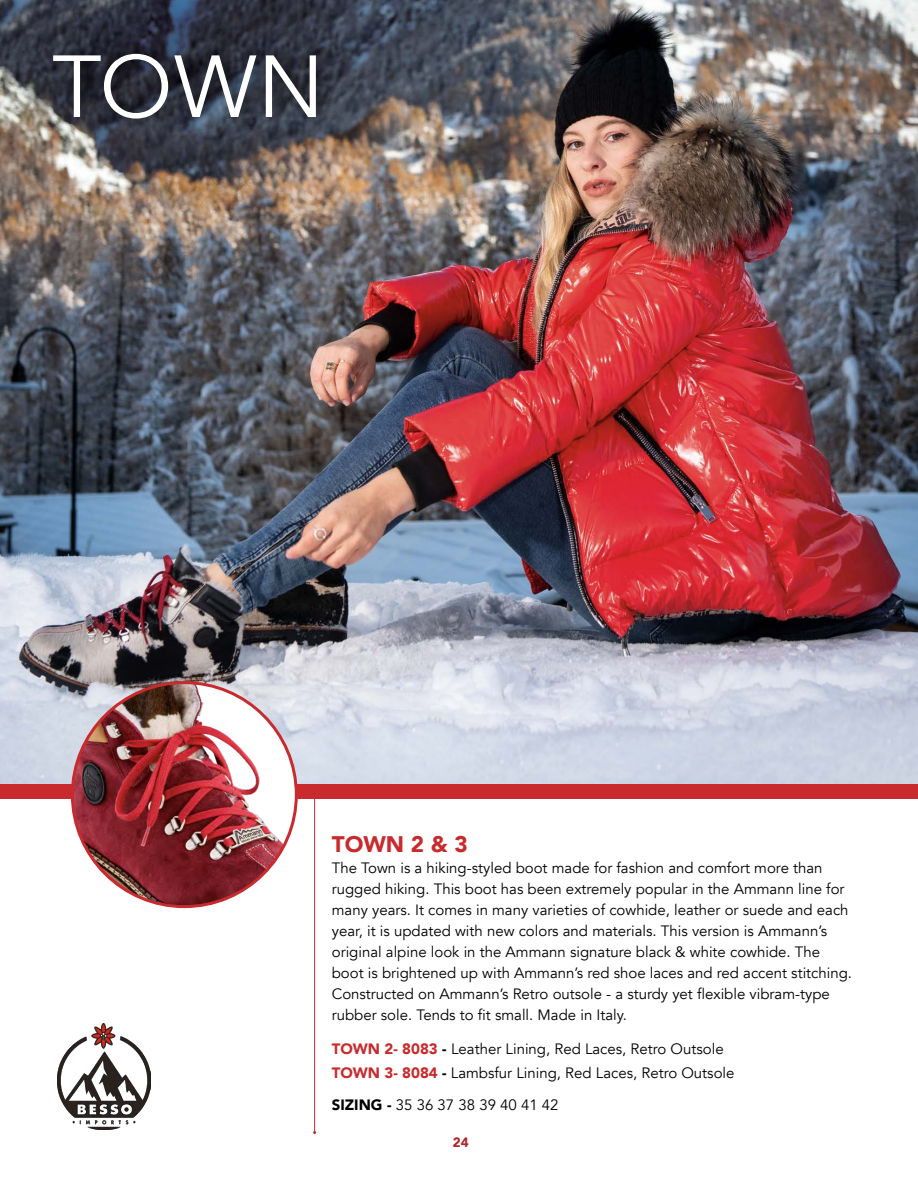
<style>
.page{position:relative;width:918px;height:1188px;background:#fff}
.page>*{position:absolute;margin:0;border:0;box-sizing:border-box;transform-origin:0 0}
.Boot_Line_Main_Title_White{font:87px "Avenir Next";color:#fff}
.Boot_Line_Subtitle_before_copy_red{font:900 22.5px "Avenir";color:#c82a2d}
.Boot_Line_main_description{font:15px/21px "Avenir";color:#000}
.Boot_Line_stock_number_and_description{font:15px "Avenir";color:#000}
.Boot_line_size_info{font:15px "Avenir";color:#000}
.t1{font:900 13.5px "Avenir";color:#af262b}
.s1{font-weight:900;color:#c82a2d}
.s2{font-weight:900}
</style>
<div class="page">
<img style="left:57px;top:1023px;width:94px;height:107px">
<hr style="left:314px;top:792px;width:1px;height:341px;background:#c82a2d">
<div style="left:0;top:783px;width:918px;height:15px;background:#c82a2d"></div>
<img style="left:0;top:0;width:918px;height:783px">
<img style="left:72px;top:683px;width:224px;height:224px;border-radius:112px">
<div style="left:46px;top:39px;width:292px;height:94px;background:#000;opacity:.75"></div>
<p class="Boot_Line_Main_Title_White" style="left:47px;top:10px;width:462px">LAUSANNE</p>
<p class="Boot_Line_Main_Title_White" style="left:52px;top:13px;width:273px">TOWN</p>
<p class="Boot_Line_Subtitle_before_copy_red" style="left:332px;top:825px;width:138px">TOWN 2 &amp; 3</p>
<p class="Boot_Line_main_description" style="left:332px;top:858px;width:522px">The Town is a hiking-styled boot made for fashion and comfort more than rugged hiking. This boot has been extremely popular in the Ammann line for many years. It comes in many varieties of cowhide, leather or suede and each year, it is updated with new colors and materials. This version is Ammann’s original alpine look in the Ammann signature black &amp; white cowhide. The boot is brightened up with Ammann’s red shoe laces and red accent stitching.<br>Constructed on Ammann’s Retro outsole - a sturdy yet flexible vibram-type rubber sole. Tends to fit small. Made in Italy.</p>
<p class="Boot_Line_stock_number_and_description" style="left:332px;top:1040px;width:393px"><span class="s1">TOWN 2- 8083</span> <span class="s2">-</span> Leather Lining, Red Laces, Retro Outsole</p>
<p class="Boot_Line_stock_number_and_description" style="left:332px;top:1064px;width:404px"><span class="s1">TOWN 3- 8084</span> <span class="s2">-</span> Lambsfur Lining, Red Laces, Retro Outsole</p>
<p class="Boot_line_size_info" style="left:332px;top:1096px;width:228px"><span class="s2">SIZING -</span> 35 36 37 38 39 40 41 42</p>
<p class="t1" style="left:453px;top:1130px;width:17px">24</p>
</div>
